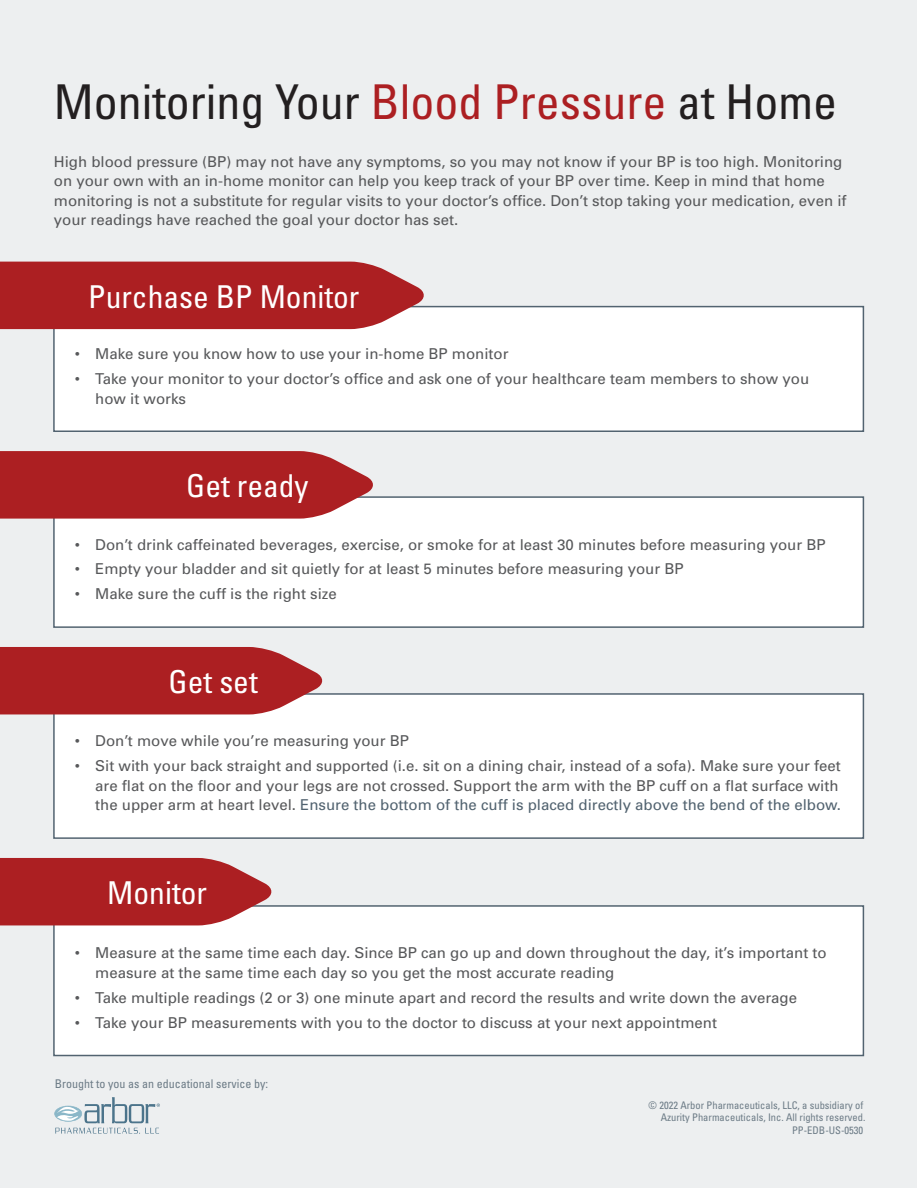
<style>
.page{position:relative;width:918px;height:1188px;background:#fff}
.page>*{position:absolute;margin:0;border:0;box-sizing:border-box;transform-origin:0 0}
.headline{font:condensed 48px "Univers";color:#231f20}
.t1{font:condensed 31.5px "Univers";color:#fff}
.bullet{font:15px/19.5px "Univers";color:#57585a}
.signoff{font:condensed 12px "Univers";color:#6c7b86}
.signoff-2{font:condensed 10.5px/12.6px "Univers";color:#6c7b86;text-align:right}
.s1{color:#ac1f22}
.s2{color:#526370}
</style>
<div class="page">
<div style="left:1px;top:1px;width:916px;height:1187px;background:#edeff0"></div>
<div style="left:54px;top:307px;width:809px;height:124px;background:#fff"></div>
<div style="left:53px;top:306px;width:811px;height:126px;border:2px solid #526370"></div>
<div style="left:0;top:262px;width:426px;height:67px;background:#ac1f22"></div>
<div style="left:54px;top:497px;width:809px;height:130px;background:#fff"></div>
<div style="left:53px;top:496px;width:811px;height:132px;border:2px solid #526370"></div>
<svg style="left:0;top:451px;width:375px;height:68px;background:#b12f31"></svg>
<div style="left:54px;top:694px;width:809px;height:144px;background:#fff"></div>
<div style="left:53px;top:693px;width:811px;height:146px;border:2px solid #526370"></div>
<svg style="left:0;top:647px;width:324px;height:67px;background:#b13032"></svg>
<div style="left:54px;top:906px;width:809px;height:150px;background:#fff"></div>
<div style="left:53px;top:905px;width:811px;height:151px;border:2px solid #526370"></div>
<svg style="left:0;top:858px;width:274px;height:67px;background:#b23336"></svg>
<svg style="left:54px;top:1097px;width:106px;height:37px"></svg>
<p class="headline" style="left:54px;top:72px;width:785px">Monitoring Your <span class="s1">Blood Pressure</span> at Home</p>
<p class="bullet" style="left:54px;top:152px;width:794px">High blood pressure (BP) may not have any symptoms, so you may not know if your BP is too high. Monitoring on your own with an in-home monitor can help you keep track of your BP over time. Keep in mind that home monitoring is not a substitute for regular visits to your doctor’s office. Don’t stop taking your medication, even if your readings have reached the goal your doctor has set.</p>
<h1 class="t1" style="left:88px;top:277px;width:273px">Purchase BP Monitor</h1>
<p class="bullet" style="left:75px;top:344px;width:435px">• Make sure you know how to use your in-home BP monitor</p>
<p class="bullet" style="left:95px;top:369px;width:716px;text-indent:-20px">• Take your monitor to your doctor’s office and ask one of your healthcare team members to show you how it works</p>
<h1 class="t1" style="left:186px;top:466px;width:124px">Get ready</h1>
<p class="bullet" style="left:75px;top:535px;width:752px">• Don’t drink caffeinated beverages, exercise, or smoke for at least 30 minutes before measuring your BP</p>
<p class="bullet" style="left:75px;top:560px;width:610px">• Empty your bladder and sit quietly for at least 5 minutes before measuring your BP</p>
<p class="bullet" style="left:75px;top:584px;width:263px">• Make sure the cuff is the right size</p>
<h1 class="t1" style="left:169px;top:662px;width:91px">Get set</h1>
<p class="bullet" style="left:75px;top:732px;width:335px">• Don’t move while you’re measuring your BP</p>
<p class="bullet" style="left:95px;top:756px;width:747px;text-indent:-20px">• Sit with your back straight and supported (i.e. sit on a dining chair, instead of a sofa). Make sure your feet are flat on the floor and your legs are not crossed. Support the arm with the BP cuff on a flat surface with the upper arm at heart level. <span class="s2">Ensure the bottom of the cuff is placed directly above the bend of the elbow.</span></p>
<h1 class="t1" style="left:107px;top:873px;width:101px">Monitor</h1>
<p class="bullet" style="left:95px;top:944px;width:733px;text-indent:-20px">• Measure at the same time each day. Since BP can go up and down throughout the day, it’s important to measure at the same time each day so you get the most accurate reading</p>
<p class="bullet" style="left:75px;top:988px;width:724px">• Take multiple readings (2 or 3) one minute apart and record the results and write down the average</p>
<p class="bullet" style="left:75px;top:1013px;width:644px">• Take your BP measurements with you to the doctor to discuss at your next appointment</p>
<p class="signoff" style="left:55px;top:1076px;width:215px">Brought to you as an educational service by:</p>
<p class="signoff-2" style="left:649px;top:1099px;width:218px">© 2022 Arbor Pharmaceuticals, LLC, a subsidiary of<br>Azurity Pharmaceuticals, Inc. All rights reserved.<br>PP-EDB-US-0530</p>
</div>
